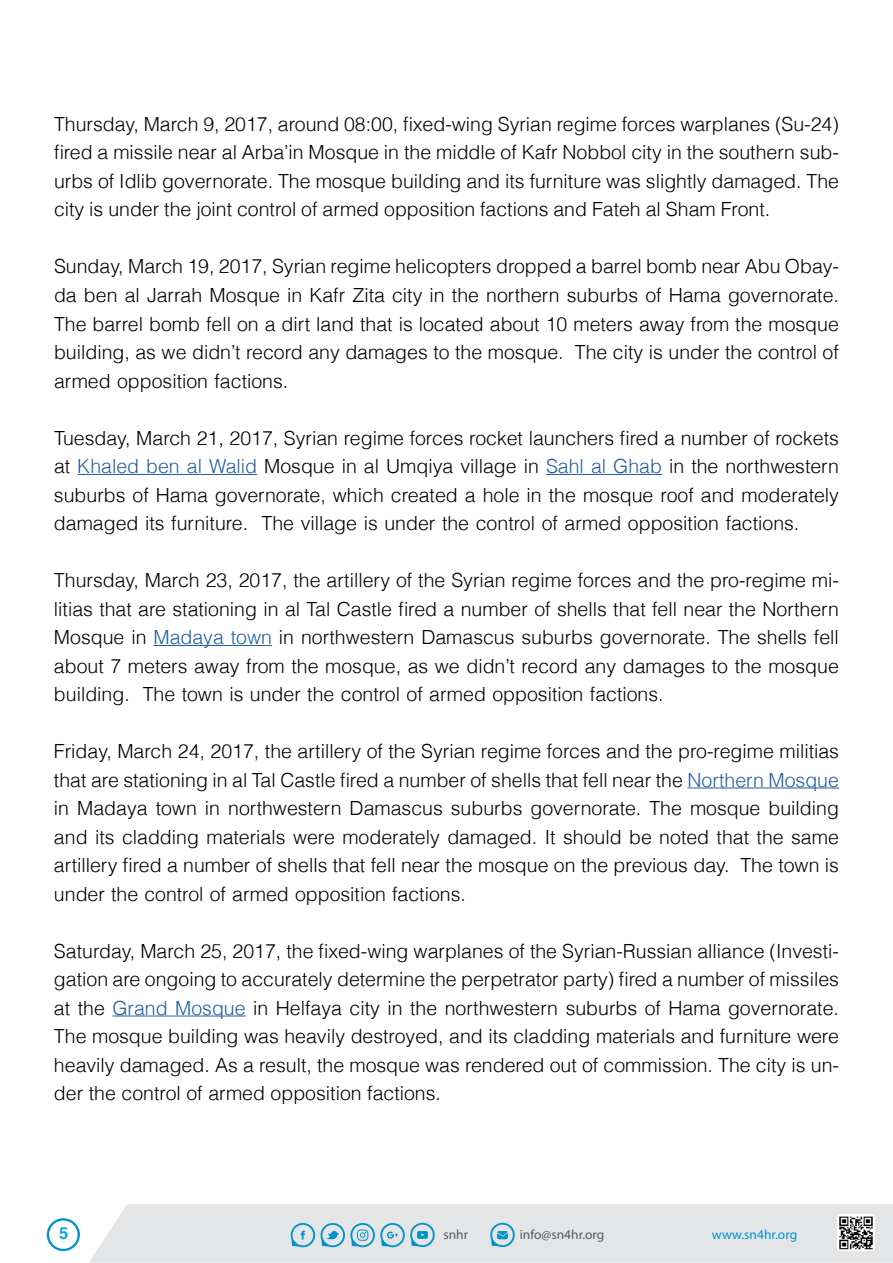
<style>
.page{position:relative;width:893px;height:1263px;background:#fff}
.page>*{position:absolute;margin:0;border:0;box-sizing:border-box;transform-origin:0 0}
.t1{font:300 19.5px/28.5px "Helvetica";color:#000}
.t2{font:700 16.5px "Helvetica";color:#00a4e2}
.t3{font:13.35px "Myriad Pro";color:#58595b}
.t4{font:13.35px "Myriad Pro";color:#0092c8}
.s1{color:#215e9e}
</style>
<div class="page">
<div style="left:89px;top:1204px;width:804px;height:59px;background:#e4e5e6"></div>
<svg style="left:291px;top:1223px;width:24px;height:24px"></svg>
<svg style="left:321px;top:1223px;width:114px;height:24px;background:#a1ccdd"></svg>
<svg style="left:490px;top:1223px;width:25px;height:24px"></svg>
<img style="left:837px;top:1214px;width:37px;height:37px">
<svg style="left:47px;top:1218px;width:33px;height:33px"></svg>
<hr style="left:77px;top:474px;width:180px;height:1px;background:#215e9e">
<hr style="left:546px;top:474px;width:116px;height:1px;background:#215e9e">
<hr style="left:153px;top:645px;width:119px;height:1px;background:#215e9e">
<hr style="left:687px;top:787px;width:152px;height:1px;background:#215e9e">
<hr style="left:112px;top:1015px;width:134px;height:1px;background:#215e9e">
<p class="t1" style="left:54px;top:109px;width:786px">Thursday, March 9, 2017, around 08:00, fixed-wing Syrian regime forces warplanes (Su-24(</p>
<p class="t1" style="left:54px;top:166px;width:787px">urbs of Idlib governorate. The mosque building and its furniture was slightly damaged. The</p>
<p class="t1" style="left:54px;top:137px;width:786px">fired a missile near al Arba i n’ Mosque in the middle of Kafr Nobbol city in the southern sub-</p>
<p class="t1" style="left:54px;top:194px;width:718px">city is under the joint control of armed opposition factions and Fateh al Sham Front.</p>
<p class="t1" style="left:54px;top:251px;width:787px">Sunday, March 19, 2017, Syrian regime helicopters dropped a barrel bomb near Abu Obay-</p>
<p class="t1" style="left:54px;top:308px;width:786px;text-align:right">The barrel bomb fell on a dirt land that is located about 10 meters away from the mosque<br>The city is under the control of</p>
<p class="t1" style="left:54px;top:280px;width:786px">da ben al Jarrah Mosque in Kafr Zita city in the northern suburbs of Hama governorate.</p>
<p class="t1" style="left:54px;top:337px;width:511px">building, as we didn t’ record any damages to the mosque. armed opposition factions.</p>
<p class="t1" style="left:54px;top:422px;width:786px">Tuesday, March 21, 2017, Syrian regime forces rocket launchers fired a number of rockets</p>
<p class="t1" style="left:54px;top:451px;width:786px">at <span class="s1">Khaled ben al Walid</span> Mosque in al Umqiya village in <span class="s1">Sahl al Ghab</span> in the northwestern</p>
<p class="t1" style="left:54px;top:479px;width:786px">suburbs of Hama governorate, which created a hole in the mosque roof and moderately</p>
<p class="t1" style="left:262px;top:508px;width:539px">The village is under the control of armed opposition factions.</p>
<p class="t1" style="left:54px;top:508px;width:196px">damaged its furniture.</p>
<p class="t1" style="left:54px;top:565px;width:786px">Thursday, March 23, 2017, the artillery of the Syrian regime forces and the pro-regime mi-</p>
<p class="t1" style="left:54px;top:622px;width:786px">Mosque in <span class="s1">Madaya town</span> in northwestern Damascus suburbs governorate. The shells fell</p>
<p class="t1" style="left:54px;top:650px;width:786px">about 7 meters away from the mosque, as we didn t’ record any damages to the mosque</p>
<p class="t1" style="left:143px;top:679px;width:522px">The town is under the control of armed opposition factions.</p>
<p class="t1" style="left:54px;top:593px;width:786px">litias that are stationing in al Tal Castle fired a number of shells that fell near the Northern</p>
<p class="t1" style="left:54px;top:679px;width:77px">building.</p>
<p class="t1" style="left:54px;top:736px;width:787px;text-align:right">Friday, March 24, 2017, the artillery of the Syrian regime forces and the pro-regime militias that are stationing in al Tal Castle fired a number of shells that fell near the <span class="s1">Northern Mosque </span>in Madaya town in northwestern Damascus suburbs governorate. The mosque building and its cladding materials were moderately damaged. It should be noted that the same The town is</p>
<p class="t1" style="left:54px;top:850px;width:677px">artillery fired a number of shells that fell near the mosque on the previous day. under the control of armed opposition factions.</p>
<p class="t1" style="left:54px;top:936px;width:786px">Saturday, March 25, 2017, the fixed-wing warplanes of the Syrian-Russian alliance (Investi-</p>
<p class="t1" style="left:54px;top:993px;width:786px">at the <span class="s1">Grand Mosque</span> in Helfaya city in the northwestern suburbs of Hama governorate.<br>The mosque building was heavily destroyed, and its cladding materials and furniture were</p>
<p class="t1" style="left:54px;top:1078px;width:388px">der the control of armed opposition factions.</p>
<p class="t1" style="left:54px;top:964px;width:786px">gation are ongoing to accurately determine the perpetrator party) fired a number of missiles</p>
<p class="t1" style="left:54px;top:1050px;width:786px">heavily damaged. As a result, the mosque was rendered out of commission. The city is un-</p>
<p class="t2" style="left:59px;top:1223px;width:11px">5</p>
<p class="t3" style="left:443px;top:1226px;width:26px">snhr</p>
<p class="t3" style="left:520px;top:1226px;width:86px">info@sn4hr.org</p>
<p class="t4" style="left:712px;top:1226px;width:87px">www.sn4hr.org</p>
</div>
